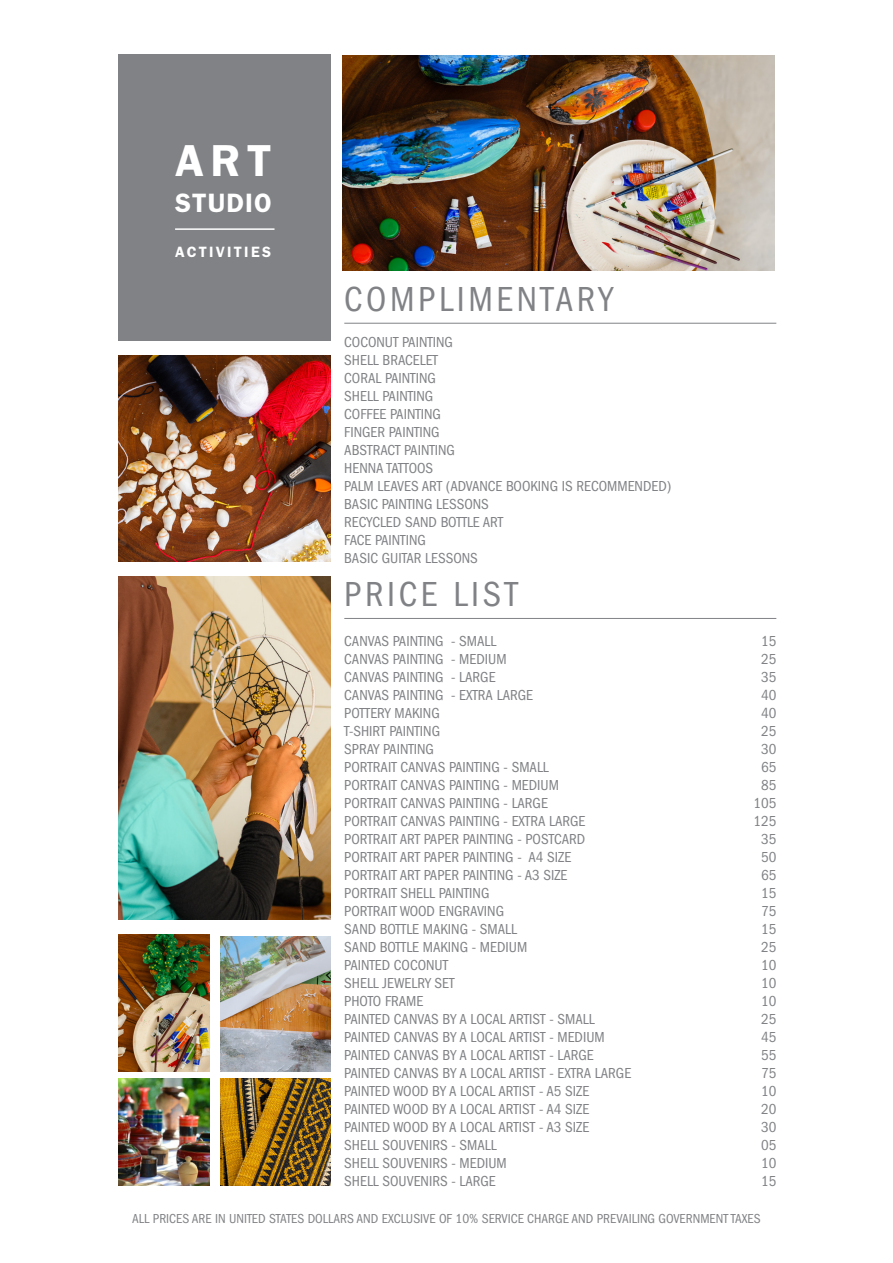
<style>
.page{position:relative;width:893px;height:1263px;background:#fff}
.page>*{position:absolute;margin:0;border:0;box-sizing:border-box;transform-origin:0 0}
.P_text_10{font:600 45px "ITC Franklin Gothic Std";color:#fff}
.menu_sub_m_headin_12{font:condensed 36px "ITC Franklin Gothic Std";letter-spacing:.1em;color:#808285}
.P_text_10-2{font:600 26.7px "ITC Franklin Gothic Std";letter-spacing:.04em;color:#fff}
.P_text_10-3{font:condensed 15px "Franklin Gothic LT";color:#808285}
.menu_sub_m_headin_12-2{font:condensed 15px "Franklin Gothic LT";color:#808285}
.P_text_10-4{font:600 15px "ITC Franklin Gothic Std";letter-spacing:.15em;color:#fff}
.P_text_10-5{font:condensed 13.5px "Franklin Gothic LT";color:#808285}
</style>
<div class="page">
<div style="left:118px;top:54px;width:212px;height:286px;background:#808285"></div>
<img style="left:343px;top:55px;width:432px;height:215px">
<img style="left:118px;top:355px;width:213px;height:206px">
<img style="left:118px;top:576px;width:213px;height:344px">
<hr style="left:344px;top:323px;width:432px;height:1px;background:#808285">
<hr style="left:344px;top:618px;width:432px;height:1px;background:#808285">
<img style="left:118px;top:935px;width:92px;height:136px">
<hr style="left:175px;top:228px;width:100px;height:2px;background:#fff">
<img style="left:118px;top:1079px;width:92px;height:106px">
<img style="left:220px;top:1079px;width:111px;height:106px">
<img style="left:220px;top:937px;width:111px;height:134px">
<p class="P_text_10" style="left:175px;top:134px;width:98px">ART</p>
<p class="P_text_10-2" style="left:175px;top:187px;width:98px">STUDIO</p>
<p class="P_text_10-4" style="left:175px;top:243px;width:97px">ACTIVITIES</p>
<p class="menu_sub_m_headin_12" style="left:344px;top:279px;width:270px">COMPLIMENTARY</p>
<p class="P_text_10-3" style="left:344px;top:334px;width:110px">COCONUT PAINTING</p>
<p class="menu_sub_m_headin_12-2" style="left:344px;top:352px;width:95px">SHELL BRACELET</p>
<p class="menu_sub_m_headin_12-2" style="left:344px;top:370px;width:93px">CORAL PAINTING</p>
<p class="menu_sub_m_headin_12-2" style="left:344px;top:388px;width:91px">SHELL PAINTING</p>
<p class="menu_sub_m_headin_12-2" style="left:344px;top:406px;width:98px">COFFEE PAINTING</p>
<p class="menu_sub_m_headin_12-2" style="left:344px;top:424px;width:97px">FINGER PAINTING</p>
<p class="menu_sub_m_headin_12-2" style="left:344px;top:442px;width:112px">ABSTRACT PAINTING</p>
<p class="menu_sub_m_headin_12-2" style="left:344px;top:460px;width:90px">HENNA TATTOOS</p>
<p class="menu_sub_m_headin_12-2" style="left:344px;top:478px;width:329px">PALM LEAVES ART (ADVANCE BOOKING IS RECOMMENDED)</p>
<p class="menu_sub_m_headin_12-2" style="left:344px;top:496px;width:146px">BASIC PAINTING LESSONS</p>
<p class="menu_sub_m_headin_12-2" style="left:344px;top:514px;width:160px">RECYCLED SAND BOTTLE ART</p>
<p class="menu_sub_m_headin_12-2" style="left:344px;top:532px;width:83px">FACE PAINTING</p>
<p class="menu_sub_m_headin_12-2" style="left:344px;top:550px;width:135px">BASIC GUITAR LESSONS</p>
<p class="menu_sub_m_headin_12" style="left:344px;top:574px;width:175px">PRICE LIST</p>
<p class="P_text_10-3" style="left:344px;top:633px;width:154px">CANVAS PAINTING - SMALL</p>
<p class="P_text_10-3" style="left:761px;top:633px;width:17px">15</p>
<p class="P_text_10-3" style="left:344px;top:651px;width:164px">CANVAS PAINTING - MEDIUM</p>
<p class="P_text_10-3" style="left:761px;top:651px;width:17px">25</p>
<p class="P_text_10-3" style="left:344px;top:669px;width:153px">CANVAS PAINTING - LARGE</p>
<p class="P_text_10-3" style="left:761px;top:669px;width:17px">35</p>
<p class="P_text_10-3" style="left:344px;top:687px;width:190px">CANVAS PAINTING - EXTRA LARGE</p>
<p class="P_text_10-3" style="left:761px;top:687px;width:17px">40</p>
<p class="P_text_10-3" style="left:344px;top:705px;width:97px">POTTERY MAKING</p>
<p class="P_text_10-3" style="left:761px;top:705px;width:17px">40</p>
<p class="P_text_10-3" style="left:344px;top:723px;width:97px">T-SHIRT PAINTING</p>
<p class="P_text_10-3" style="left:761px;top:723px;width:17px">25</p>
<p class="P_text_10-3" style="left:344px;top:741px;width:91px">SPRAY PAINTING</p>
<p class="P_text_10-3" style="left:761px;top:741px;width:17px">30</p>
<p class="P_text_10-3" style="left:344px;top:759px;width:206px">PORTRAIT CANVAS PAINTING - SMALL</p>
<p class="P_text_10-3" style="left:761px;top:759px;width:17px">65</p>
<p class="P_text_10-3" style="left:344px;top:777px;width:216px">PORTRAIT CANVAS PAINTING - MEDIUM</p>
<p class="P_text_10-3" style="left:761px;top:777px;width:17px">85</p>
<p class="P_text_10-3" style="left:344px;top:795px;width:205px">PORTRAIT CANVAS PAINTING - LARGE</p>
<p class="P_text_10-3" style="left:753px;top:795px;width:24px">105</p>
<p class="P_text_10-3" style="left:344px;top:813px;width:243px">PORTRAIT CANVAS PAINTING - EXTRA LARGE</p>
<p class="P_text_10-3" style="left:753px;top:813px;width:24px">125</p>
<p class="P_text_10-3" style="left:344px;top:831px;width:242px">PORTRAIT ART PAPER PAINTING - POSTCARD</p>
<p class="P_text_10-3" style="left:761px;top:831px;width:17px">35</p>
<p class="P_text_10-3" style="left:344px;top:849px;width:228px">PORTRAIT ART PAPER PAINTING - A4 SIZE</p>
<p class="P_text_10-3" style="left:761px;top:849px;width:17px">50</p>
<p class="P_text_10-3" style="left:344px;top:867px;width:225px">PORTRAIT ART PAPER PAINTING - A3 SIZE</p>
<p class="P_text_10-3" style="left:761px;top:867px;width:17px">65</p>
<p class="P_text_10-3" style="left:344px;top:885px;width:147px">PORTRAIT SHELL PAINTING</p>
<p class="P_text_10-3" style="left:761px;top:885px;width:17px">15</p>
<p class="P_text_10-3" style="left:344px;top:903px;width:161px">PORTRAIT WOOD ENGRAVING</p>
<p class="P_text_10-3" style="left:761px;top:903px;width:17px">75</p>
<p class="P_text_10-3" style="left:344px;top:921px;width:174px">SAND BOTTLE MAKING - SMALL</p>
<p class="P_text_10-3" style="left:761px;top:921px;width:17px">15</p>
<p class="P_text_10-3" style="left:344px;top:939px;width:184px">SAND BOTTLE MAKING - MEDIUM</p>
<p class="P_text_10-3" style="left:761px;top:939px;width:17px">25</p>
<p class="P_text_10-3" style="left:344px;top:957px;width:105px">PAINTED COCONUT</p>
<p class="P_text_10-3" style="left:761px;top:957px;width:17px">10</p>
<p class="P_text_10-3" style="left:344px;top:975px;width:112px">SHELL JEWELRY SET</p>
<p class="P_text_10-3" style="left:761px;top:975px;width:17px">10</p>
<p class="P_text_10-3" style="left:344px;top:993px;width:81px">PHOTO FRAME</p>
<p class="P_text_10-3" style="left:761px;top:993px;width:17px">10</p>
<p class="P_text_10-3" style="left:344px;top:1011px;width:252px">PAINTED CANVAS BY A LOCAL ARTIST - SMALL</p>
<p class="P_text_10-3" style="left:761px;top:1011px;width:17px">25</p>
<p class="P_text_10-3" style="left:344px;top:1029px;width:262px">PAINTED CANVAS BY A LOCAL ARTIST - MEDIUM</p>
<p class="P_text_10-3" style="left:761px;top:1029px;width:17px">45</p>
<p class="P_text_10-3" style="left:344px;top:1047px;width:251px">PAINTED CANVAS BY A LOCAL ARTIST - LARGE</p>
<p class="P_text_10-3" style="left:761px;top:1047px;width:17px">55</p>
<p class="P_text_10-3" style="left:344px;top:1065px;width:288px">PAINTED CANVAS BY A LOCAL ARTIST - EXTRA LARGE</p>
<p class="P_text_10-3" style="left:761px;top:1065px;width:17px">75</p>
<p class="P_text_10-3" style="left:344px;top:1083px;width:246px">PAINTED WOOD BY A LOCAL ARTIST - A5 SIZE</p>
<p class="P_text_10-3" style="left:761px;top:1083px;width:17px">10</p>
<p class="P_text_10-3" style="left:344px;top:1101px;width:246px">PAINTED WOOD BY A LOCAL ARTIST - A4 SIZE</p>
<p class="P_text_10-3" style="left:761px;top:1101px;width:17px">20</p>
<p class="P_text_10-3" style="left:344px;top:1119px;width:246px">PAINTED WOOD BY A LOCAL ARTIST - A3 SIZE</p>
<p class="P_text_10-3" style="left:761px;top:1119px;width:17px">30</p>
<p class="P_text_10-3" style="left:344px;top:1137px;width:154px">SHELL SOUVENIRS - SMALL</p>
<p class="P_text_10-3" style="left:761px;top:1137px;width:17px">05</p>
<p class="P_text_10-3" style="left:344px;top:1155px;width:164px">SHELL SOUVENIRS - MEDIUM</p>
<p class="P_text_10-3" style="left:761px;top:1155px;width:17px">10</p>
<p class="P_text_10-3" style="left:344px;top:1173px;width:153px">SHELL SOUVENIRS - LARGE</p>
<p class="P_text_10-3" style="left:761px;top:1173px;width:17px">15</p>
<p class="P_text_10-5" style="left:132px;top:1211px;width:630px">ALL PRICES ARE IN UNITED STATES DOLLARS AND EXCLUSIVE OF 10% SERVICE CHARGE AND PREVAILING GOVERNMENT TAXES</p>
</div>
